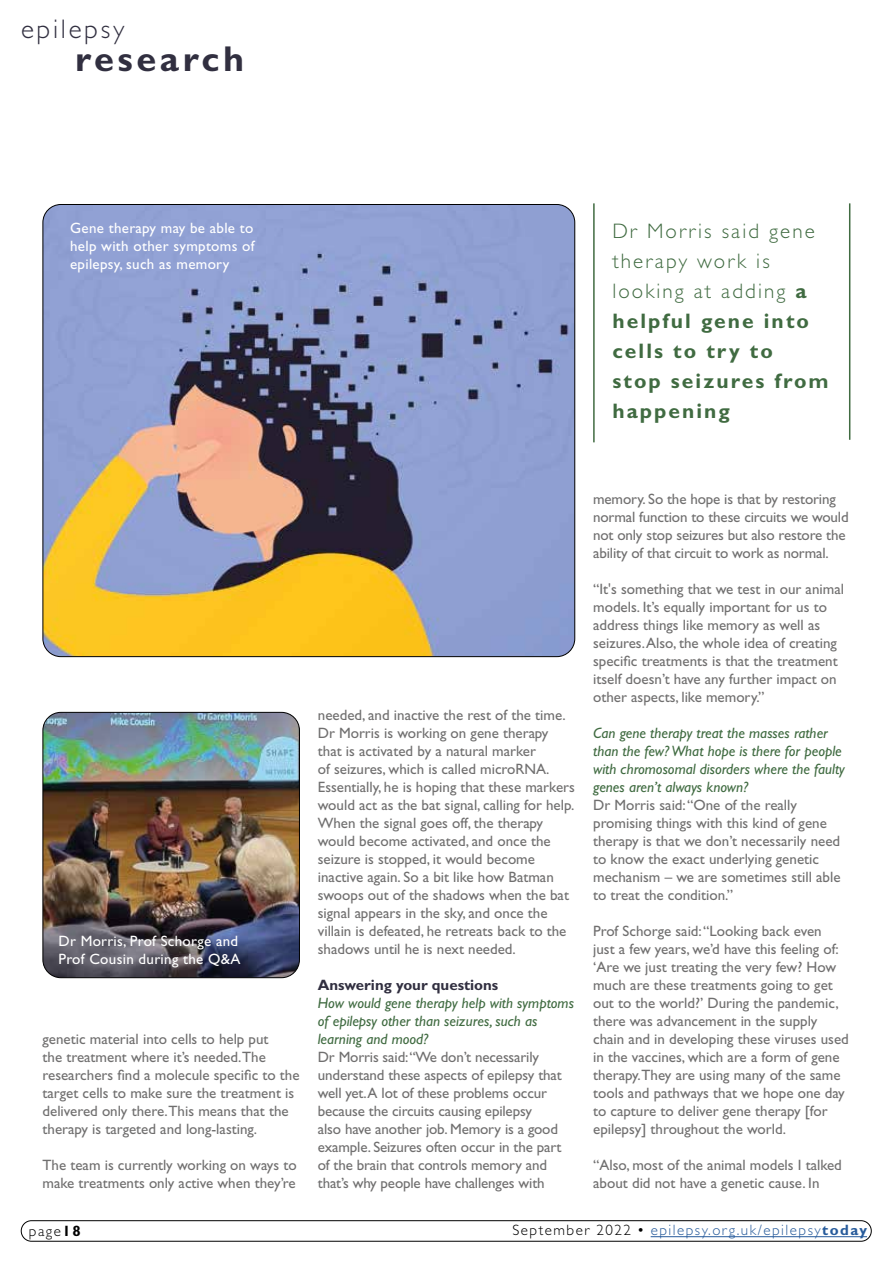
<style>
.page{position:relative;width:893px;height:1263px;background:#fff}
.page>*{position:absolute;margin:0;border:0;box-sizing:border-box;transform-origin:0 0}
.t1{font:700 36px "Gill Sans Std";letter-spacing:.1em;color:#312f40}
.t2{font:300 27px "Gill Sans Std";letter-spacing:.1em;color:#312f40}
.t3{font:700 21px/30px "Gill Sans Std";letter-spacing:.1em;color:#406b41}
.t4{font:15px/18px "Gill Sans Std";color:#706f6f}
.t5{font:italic 15px/18px "Gill Sans Std";color:#406b41}
.t6{font:15px/18px "Gill Sans Std";letter-spacing:.02em;color:#fff;text-align:justify}
.t7{font:300 15px "Gill Sans Std";letter-spacing:.1em;color:#275b9b}
.t8{font:700 15px "Gill Sans Std";color:#312f40}
.t9{font:300 15px "Gill Sans Std";color:#000}
.s1{font-weight:300}
.s2{font-weight:700}
.s3{color:#000}
.s4{font-weight:400;color:#000}
</style>
<div class="page">
<div style="left:21px;top:1220px;width:850px;height:21px;border:1px solid #000;border-radius:10px"></div>
<hr style="left:651px;top:1236px;width:216px;height:1px;background:#275b9b">
<img style="left:43px;top:712px;width:256px;height:266px">
<div style="left:43px;top:712px;width:257px;height:266px;border:1px solid #000;border-radius:18px"></div>
<img style="left:43px;top:204px;width:532px;height:453px">
<hr style="left:593px;top:203px;width:2px;height:239px;background:#406b41">
<hr style="left:849px;top:203px;width:1px;height:237px;background:#406b41">
<h2 class="t2" style="left:21px;top:13px;width:105px">epilepsy</h2>
<h1 class="t1" style="left:75px;top:37px;width:171px">research</h1>
<p class="t6" style="left:70px;top:220px;width:186px">Gene therapy may be able to help with other symptoms of epilepsy, such as memory</p>
<h3 class="t3" style="left:612px;top:216px;width:218px"><span class="s1">Dr Morris said gene therapy work is looking at adding</span> a helpful gene into cells to try to<br>stop seizures from happening</h3>
<p class="t6" style="left:58px;top:932px;width:184px">Dr Morris, Prof Schorge and<br>Prof Cousin during the Q&amp;A</p>
<p class="t4" style="left:43px;top:1030px;width:258px">genetic material into cells to help put<br>the treatment where it’s needed.The researchers find a molecule specific to the target cells to make sure the treatment is delivered only there.This means that the therapy is targeted and long-lasting.</p>
<p class="t4" style="left:43px;top:1156px;width:256px">The team is currently working on ways to make treatments only active when they’re</p>
<p class="t4" style="left:318px;top:706px;width:259px">needed, and inactive the rest of the time.<br>Dr Morris is working on gene therapy that is activated by a natural marker<br>of seizures, which is called microRNA.<br>Essentially, he is hoping that these markers would act as the bat signal, calling for help.<br>When the signal goes off, the therapy would become activated, and once the seizure is stopped, it would become inactive again. So a bit like how Batman swoops out of the shadows when the bat signal appears in the sky, and once the villain is defeated, he retreats back to the shadows until he is next needed.</p>
<p class="t8" style="left:318px;top:976px;width:182px">Answering your questions</p>
<p class="t5" style="left:318px;top:994px;width:258px">How would gene therapy help with symptoms of epilepsy other than seizures, such as learning and mood?</p>
<p class="t4" style="left:318px;top:1048px;width:246px">Dr Morris said:“We don’t necessarily understand these aspects of epilepsy that well yet.A lot of these problems occur because the circuits causing epilepsy<br>also have another job. Memory is a good example. Seizures often occur in the part of the brain that controls memory and that’s why people have challenges with</p>
<p class="t4" style="left:593px;top:490px;width:257px">memory. So the hope is that by restoring normal function to these circuits we would not only stop seizures but also restore the ability of that circuit to work as normal.</p>
<p class="t4" style="left:593px;top:580px;width:252px">“It's something that we test in our animal models. It’s equally important for us to address things like memory as well as seizures. Also, the whole idea of creating specific treatments is that the treatment itself doesn’t have any further impact on other aspects, like memory.”</p>
<p class="t5" style="left:593px;top:724px;width:253px">Can gene therapy treat the masses rather than the few? What hope is there for people with chromosomal disorders where the faulty genes aren’t always known?</p>
<p class="t4" style="left:593px;top:796px;width:249px">Dr Morris said: “One of the really promising things with this kind of gene therapy is that we don’t necessarily need to know the exact underlying genetic mechanism – we are sometimes still able to treat the condition.”</p>
<p class="t4" style="left:593px;top:922px;width:257px">Prof Schorge said: “Looking back even<br>just a few years, we’d have this feeling of: ‘Are we just treating the very few? How much are these treatments going to get out to the world?’ During the pandemic, there was advancement in the supply chain and in developing these viruses used in the vaccines, which are a form of gene therapy.They are using many of the same tools and pathways that we hope one day to capture to deliver gene therapy [for epilepsy] throughout the world.</p>
<p class="t4" style="left:593px;top:1156px;width:250px">“Also, most of the animal models I talked about did not have a genetic cause. In</p>
<p class="t9" style="left:29px;top:1222px;width:53px">page<span class="s2">18</span></p>
<p class="t7" style="left:512px;top:1222px;width:356px"><span class="s3">September 2022</span> <span class="s4">•</span> epilepsy.org.uk/epilepsy<span class="s2">today</span></p>
</div>
